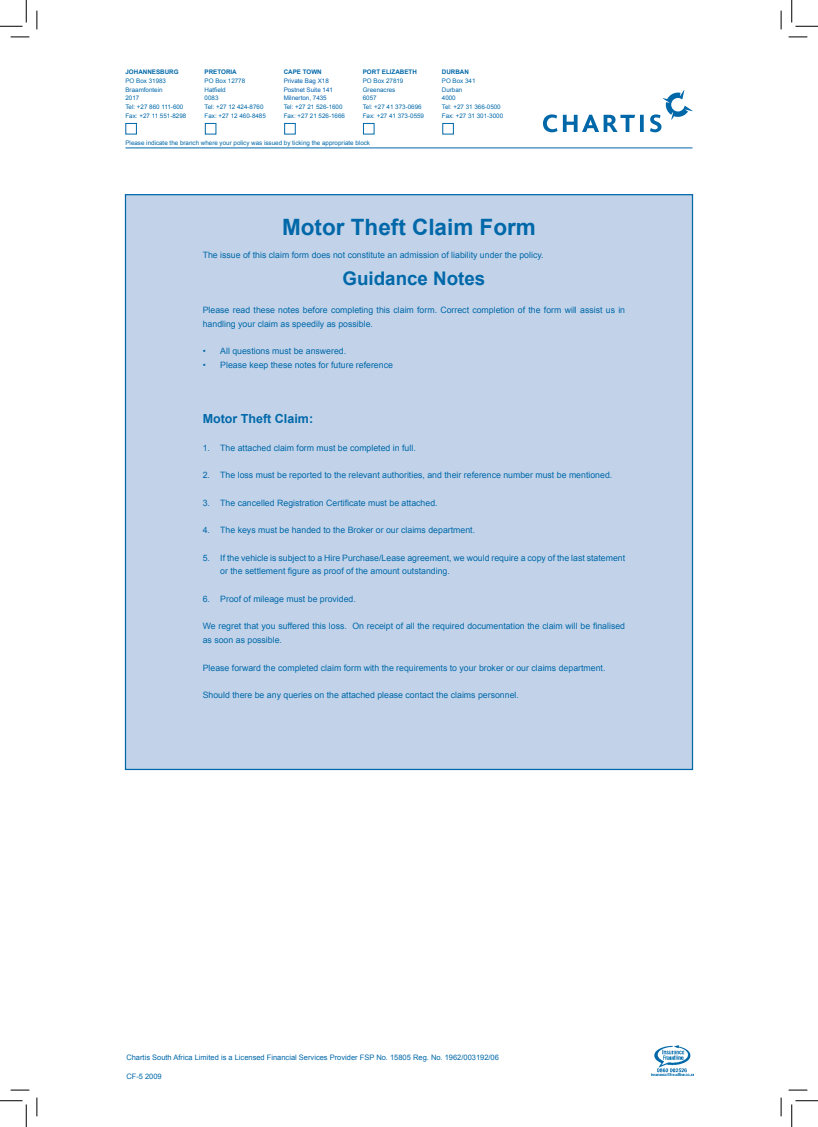
<style>
.page{position:relative;width:818px;height:1127px;background:#fff}
.page>*{position:absolute;margin:0;border:0;box-sizing:border-box;transform-origin:0 0}
.t1{font:700 22.5px "Arial";color:#0068a9}
.t2{font:700 18.75px "Arial";color:#0068a9}
.t3{font:700 12.5px "Arial";color:#0068a9}
.t4{font:8.75px/13.8px "Arial";color:#0068a9}
.t5{font:7.5px "Arial";color:#0068a9}
.t6{font:6.25px/8.8px "Arial";color:#0068a9}
.t7{font:700 6.25px "Arial";color:#0068a9}
.t8{font:6.25px/8.8px "Arial";color:#0160ae}
</style>
<div class="page">
<svg style="left:543px;top:114px;width:14px;height:18px"></svg>
<svg style="left:650px;top:90px;width:42px;height:42px"></svg>
<svg style="left:563px;top:115px;width:81px;height:17px"></svg>
<hr style="left:125px;top:147px;width:567px;height:1px;background:#0068a9">
<div style="left:125px;top:194px;width:568px;height:575px;background:#c2d3e9;border:1px solid #0068a9"></div>
<div style="left:442px;top:123px;width:12px;height:11px;border:1px solid #0068a9"></div>
<div style="left:363px;top:123px;width:11px;height:11px;border:1px solid #0068a9"></div>
<div style="left:284px;top:123px;width:12px;height:11px;border:1px solid #0068a9"></div>
<div style="left:205px;top:123px;width:11px;height:11px;border:1px solid #0068a9"></div>
<div style="left:125px;top:123px;width:12px;height:11px;border:1px solid #0068a9"></div>
<img style="left:652px;top:1045px;width:42px;height:30px">
<svg style="left:11px;top:36px;width:18px;height:2px"></svg>
<svg style="left:788px;top:36px;width:19px;height:2px"></svg>
<svg style="left:11px;top:1089px;width:18px;height:1px"></svg>
<svg style="left:788px;top:1089px;width:19px;height:1px"></svg>
<svg style="left:36px;top:11px;width:2px;height:18px"></svg>
<svg style="left:36px;top:1097px;width:2px;height:18px"></svg>
<svg style="left:780px;top:11px;width:2px;height:18px"></svg>
<svg style="left:780px;top:1097px;width:2px;height:18px"></svg>
<svg style="left:0;top:0;width:27px;height:27px"></svg>
<svg style="left:0;top:1100px;width:27px;height:26px"></svg>
<svg style="left:791px;top:0;width:27px;height:27px"></svg>
<svg style="left:791px;top:1100px;width:27px;height:26px"></svg>
<p class="t7" style="left:125px;top:68px;width:55px">JOHANNESBURG</p>
<p class="t6" style="left:125px;top:76px;width:62px">PO Box 31983<br>Braamfontein<br>2017<br>Tel: +27 860 111-600<br>Fax: +27 11 551-8298</p>
<p class="t7" style="left:205px;top:68px;width:34px">PRETORIA</p>
<p class="t6" style="left:205px;top:76px;width:63px">PO Box 12778<br>Hatfield<br>0083<br>Tel: +27 12 424-8760<br>Fax: +27 12 460-8485</p>
<p class="t7" style="left:284px;top:68px;width:40px">CAPE TOWN</p>
<p class="t8" style="left:284px;top:76px;width:51px">Private Bag X18<br>Postnet Suite 141<br>Milnerton, 7435</p>
<p class="t6" style="left:284px;top:102px;width:63px">Tel: +27 21 526-1600<br>Fax: +27 21 526-1666</p>
<p class="t7" style="left:363px;top:68px;width:56px">PORT ELIZABETH</p>
<p class="t6" style="left:363px;top:76px;width:63px">PO Box 27819<br>Greenacres<br>6057<br>Tel: +27 41 373-0696<br>Fax: +27 41 373-0559</p>
<p class="t6" style="left:125px;top:139px;width:246px">Please indicate the branch where your policy was issued by ticking the appropriate block</p>
<p class="t7" style="left:442px;top:68px;width:29px">DURBAN</p>
<p class="t6" style="left:442px;top:76px;width:63px">PO Box 341<br>Durban<br>4000<br>Tel: +27 31 366-0500<br>Fax: +27 31 301-3000</p>
<h1 class="t1" style="left:282px;top:215px;width:255px">Motor Theft Claim Form</h1>
<p class="t4" style="left:203px;top:248px;width:342px">The issue of this claim form does not constitute an admission of liability under the policy.</p>
<h2 class="t2" style="left:343px;top:268px;width:144px">Guidance Notes</h2>
<p class="t4" style="left:203px;top:303px;width:424px">Please read these notes before completing this claim form. Correct completion of the form will assist us in handling your claim as speedily as possible.</p>
<p class="t4" style="left:203px;top:344px;width:145px">• All questions must be answered.</p>
<p class="t4" style="left:203px;top:358px;width:192px">• Please keep these notes for future reference</p>
<h3 class="t3" style="left:203px;top:411px;width:112px">Motor Theft Claim:</h3>
<p class="t4" style="left:203px;top:440px;width:214px">1. The attached claim form must be completed in full.</p>
<p class="t4" style="left:203px;top:468px;width:411px">2. The loss must be reported to the relevant authorities, and their reference number must be mentioned.</p>
<p class="t4" style="left:203px;top:495px;width:236px">3. The cancelled Registration Certificate must be attached.</p>
<p class="t4" style="left:203px;top:523px;width:274px">4. The keys must be handed to the Broker or our claims department.</p>
<p class="t4" style="left:220px;top:550px;width:406px;text-indent:-18px">5. If the vehicle is subject to a Hire Purchase/Lease agreement, we would require a copy of the last statement or the settlement figure as proof of the amount outstanding.</p>
<p class="t4" style="left:203px;top:591px;width:155px">6. Proof of mileage must be provided.</p>
<p class="t4" style="left:203px;top:619px;width:424px">We regret that you suffered this loss. On receipt of all the required documentation the claim will be finalised as soon as possible.</p>
<p class="t4" style="left:203px;top:660px;width:404px">Please forward the completed claim form with the requirements to your broker or our claims department.</p>
<p class="t4" style="left:203px;top:688px;width:318px">Should there be any queries on the attached please contact the claims personnel.</p>
<p class="t5" style="left:126px;top:1052px;width:374px">Chartis South Africa Limited is a Licensed Financial Services Provider FSP No. 15805 Reg. No. 1962/003192/06</p>
<p class="t5" style="left:126px;top:1071px;width:37px">CF-5 2009</p>
</div>
